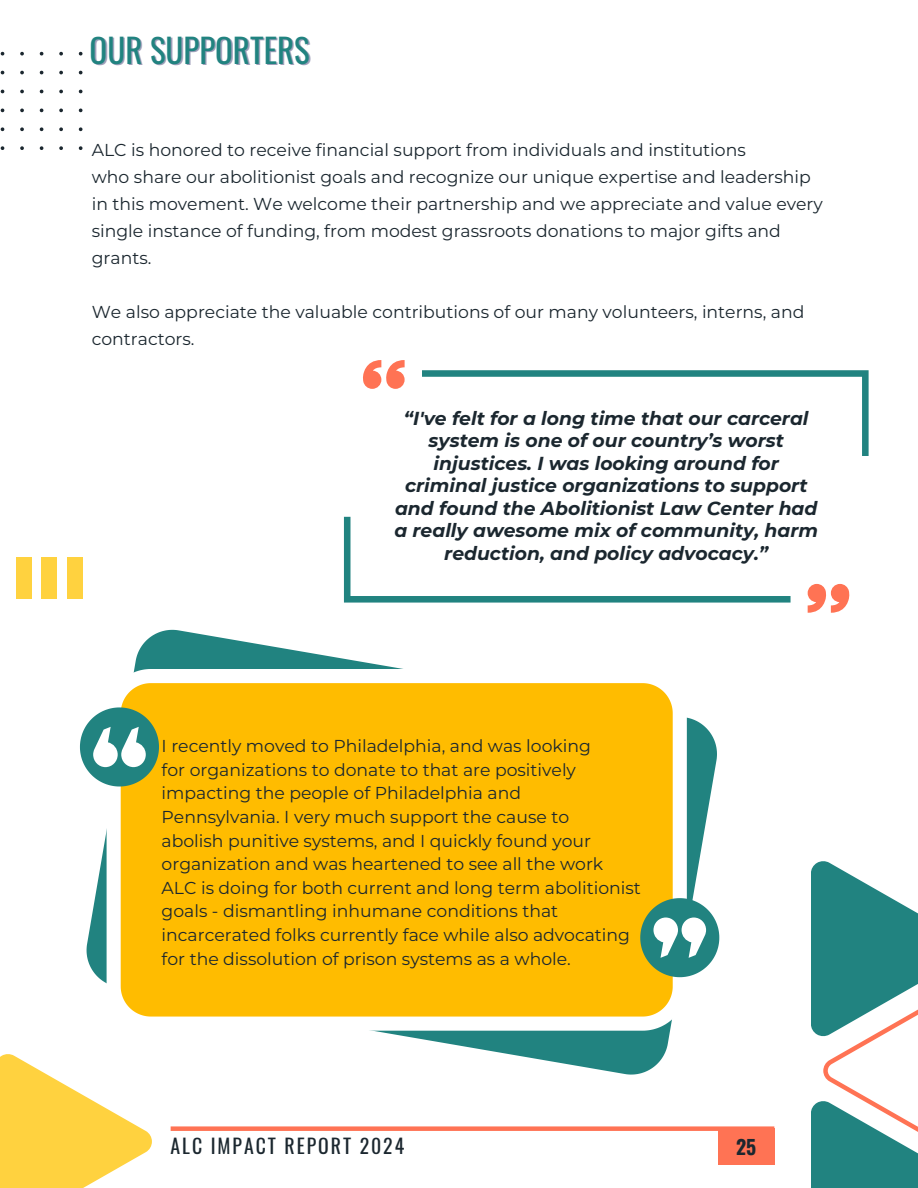
<style>
.page{position:relative;width:918px;height:1188px;background:#fff}
.page>*{position:absolute;margin:0;border:0;box-sizing:border-box;transform-origin:0 0}
.t1{font:33px "Oswald";color:#218380}
.t2{font:19.8px "Oswald";letter-spacing:.1em;color:#1b272f}
.t3{font:700 19.8px "Oswald";color:#1b272f}
.t4{font:italic 700 18.75px/22.5px "Montserrat";color:#1b272f;text-align:center}
.t5{font:17.25px/23.7px "Montserrat";color:#1b272f}
</style>
<div class="page">
<div style="left:811px;top:1101px;width:107px;height:87px;background:#218380"></div>
<svg style="left:86px;top:629px;width:634px;height:446px"></svg>
<svg style="left:97px;top:660px;width:599px;height:380px;background:#f7c42b"></svg>
<svg style="left:80px;top:707px;width:79px;height:80px"></svg>
<svg style="left:640px;top:898px;width:79px;height:79px"></svg>
<svg style="left:0;top:52px;width:83px;height:98px"></svg>
<svg style="left:0;top:1054px;width:152px;height:134px"></svg>
<svg style="left:811px;top:861px;width:107px;height:285px"></svg>
<div style="left:16px;top:558px;width:15px;height:41px;background:#ffd23f"></div>
<div style="left:42px;top:558px;width:15px;height:41px;background:#ffd23f"></div>
<div style="left:68px;top:558px;width:15px;height:41px;background:#ffd23f"></div>
<svg style="left:422px;top:370px;width:447px;height:86px"></svg>
<svg style="left:344px;top:517px;width:447px;height:86px"></svg>
<svg style="left:363px;top:360px;width:42px;height:29px"></svg>
<svg style="left:808px;top:584px;width:42px;height:29px"></svg>
<div style="left:718px;top:1129px;width:56px;height:36px;background:#ff7354"></div>
<div style="left:171px;top:1126px;width:603px;height:5px;background:#ff7354"></div>
<p class="t1" style="left:90px;top:25px;width:222px">OUR SUPPORTERS</p>
<p class="t5" style="left:92px;top:138px;width:656px">ALC is honored to receive financial support from individuals and institutions</p>
<p class="t5" style="left:92px;top:164px;width:732px;line-height:27px">who share our abolitionist goals and recognize our unique expertise and leadership in this movement. We welcome their partnership and we appreciate and value every single instance of funding, from modest grassroots donations to major gifts and grants.</p>
<p class="t5" style="left:92px;top:299px;width:714px;line-height:27px">We also appreciate the valuable contributions of our many volunteers, interns, and contractors.</p>
<h3 class="t4" style="left:394px;top:407px;width:425px">“I've felt for a long time that our carceral system is one of our country’s worst injustices. I was looking around for criminal justice organizations to support and found the Abolitionist Law Center had a really awesome mix of community, harm reduction, and policy advocacy.”</h3>
<p class="t5" style="left:162px;top:734px;width:431px">I recently moved to Philadelphia, and was looking</p>
<h1 class="t5" style="left:162px;top:758px;width:416px">for organizations to donate to that are positively impacting the people of Philadelphia and<br>Pennsylvania. I very much support the cause to</h1>
<p class="t5" style="left:162px;top:829px;width:481px">abolish punitive systems, and I quickly found your organization and was heartened to see all the work ALC is doing for both current and long term abolitionist goals - dismantling inhumane conditions that incarcerated folks currently face while also advocating for the dissolution of prison systems as a whole.</p>
<p class="t2" style="left:171px;top:1130px;width:235px">ALC IMPACT REPORT 2024</p>
<p class="t3" style="left:736px;top:1132px;width:22px">25</p>
</div>
